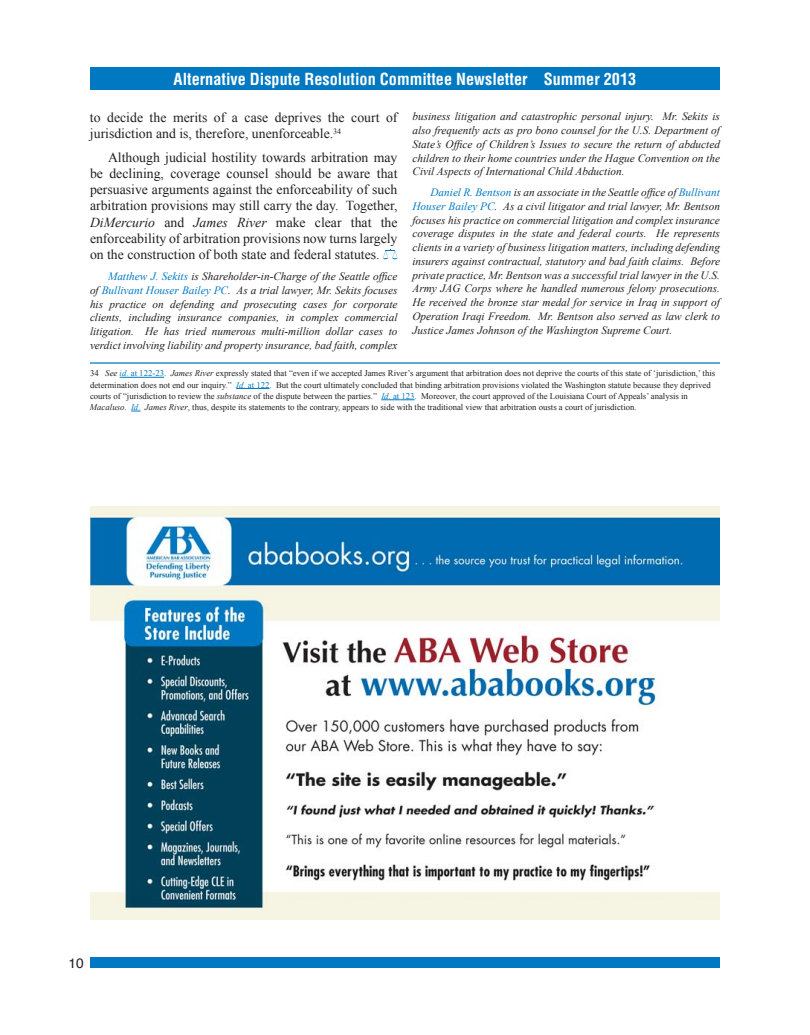
<style>
.page{position:relative;width:810px;height:1035px;background:#fff}
.page>*{position:absolute;margin:0;border:0;box-sizing:border-box;transform-origin:0 0}
.t1{font:700 condensed 16.25px "Helvetica";color:#fff}
.t2{font:13.75px/16.2px "Times New Roman";color:#231f20}
.t3{font:13.75px "Helvetica";color:#231f20}
.t4{font:italic 11.25px/13.8px "Times New Roman";color:#231f20;text-align:justify}
.t5{font:8.75px/11.2px "Times New Roman";color:#231f20}
.s1{font-style:italic}
.s2{color:#0079c2}
.s3{font-style:italic;color:#0079c2}
</style>
<div class="page">
<div style="left:90px;top:68px;width:630px;height:22px;background:#0079c2"></div>
<div style="left:90px;top:957px;width:630px;height:11px;background:#0079c2"></div>
<svg style="left:383px;top:250px;width:14px;height:9px"></svg>
<img style="left:90px;top:506px;width:630px;height:413px">
<hr style="left:120px;top:377px;width:44px;height:1px;background:#0079c2">
<hr style="left:236px;top:388px;width:33px;height:1px;background:#0079c2">
<hr style="left:381px;top:400px;width:34px;height:1px;background:#0079c2">
<hr style="left:90px;top:362px;width:630px;height:2px;background:#0079c2">
<h1 class="t1" style="left:174px;top:69px;width:464px">Alternative Dispute Resolution Committee Newsletter Summer 2013</h1>
<p class="t2" style="left:90px;top:109px;width:309px">to decide the merits of a case deprives the court of jurisdiction and is, therefore, unenforceable.<sup>34</sup></p>
<p class="t2" style="left:90px;top:149px;width:309px;text-align:justify;text-indent:18px">Although judicial hostility towards arbitration may be declining, coverage counsel should be aware that persuasive arguments against the enforceability of such arbitration provisions may still carry the day. Together, <span class="s1">DiMercurio</span> and <span class="s1">James River</span> make clear that the enforceability of arbitration provisions now turns largely on the construction of both state and federal statutes.</p>
<p class="t4" style="left:90px;top:269px;width:309px;text-indent:18px"><span class="s2">Matthew J. Sekits</span> is Shareholder-in-Charge of the Seattle office of <span class="s2">Bullivant Houser Bailey PC</span>. As a trial lawyer, Mr. Sekits focuses his practice on defending and prosecuting cases for corporate clients, including insurance companies, in complex commercial litigation. He has tried numerous multi-million dollar cases to verdict involving liability and property insurance, bad faith, complex</p>
<p class="t4" style="left:413px;top:109px;width:309px">business litigation and catastrophic personal injury. Mr. Sekits is also frequently acts as pro bono counsel for the U.S. Department of State’s Office of Children’s Issues to secure the return of abducted children to their home countries under the Hague Convention on the Civil Aspects of International Child Abduction.</p>
<p class="t4" style="left:413px;top:185px;width:309px;text-indent:18px"><span class="s2">Daniel R. Bentson</span> is an associate in the Seattle office of <span class="s2">Bullivant Houser Bailey PC</span>. As a civil litigator and trial lawyer, Mr. Bentson focuses his practice on commercial litigation and complex insurance coverage disputes in the state and federal courts. He represents clients in a variety of business litigation matters, including defending insurers against contractual, statutory and bad faith claims. Before private practice, Mr. Bentson was a successful trial lawyer in the U.S.<br>Army JAG Corps where he handled numerous felony prosecutions.<br>He received the bronze star medal for service in Iraq in support of Operation Iraqi Freedom. Mr. Bentson also served as law clerk to Justice James Johnson of the Washington Supreme Court.</p>
<p class="t5" style="left:90px;top:368px;width:627px">34 <span class="s1">See</span> <span class="s3">id</span><span class="s2">. at 122-23</span>. <span class="s1">James River</span> expressly stated that “even if we accepted James River’s argument that arbitration does not deprive the courts of this state of ‘jurisdiction,’ this determination does not end our inquiry.” <span class="s3">Id</span><span class="s2">. at 122</span>. But the court ultimately concluded that binding arbitration provisions violated the Washington statute because they deprived courts of “jurisdiction to review the <span class="s1">substance</span> of the dispute between the parties.” <span class="s3">Id</span><span class="s2">. at 123</span>. Moreover, the court approved of the Louisiana Court of Appeals’ analysis in <span class="s1">Macaluso</span>. <span class="s3">Id</span><span class="s2">.</span> <span class="s1">James River</span>, thus, despite its statements to the contrary, appears to side with the traditional view that arbitration ousts a court of jurisdiction.</p>
<p class="t3" style="left:69px;top:953px;width:17px">10</p>
</div>
